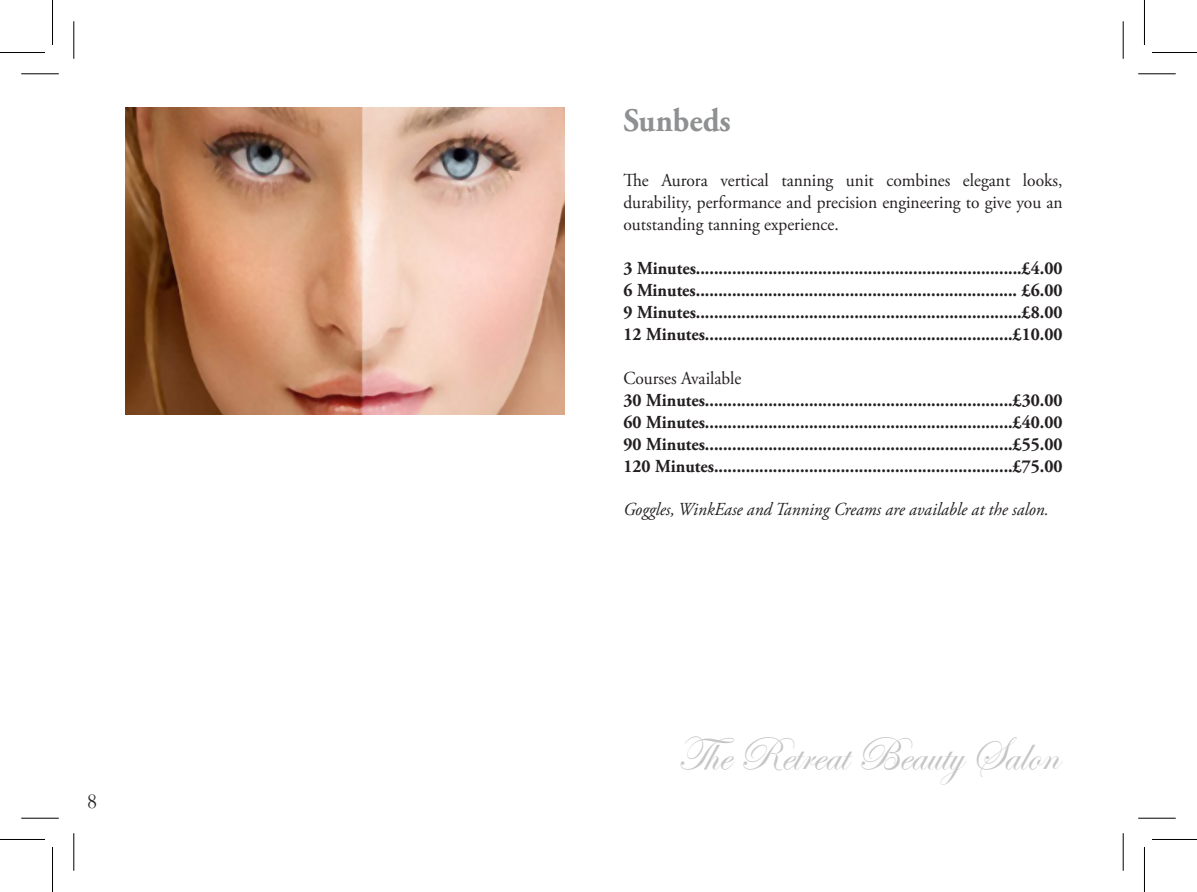
<style>
.page{position:relative;width:1197px;height:892px;background:#fff}
.page>*{position:absolute;margin:0;border:0;box-sizing:border-box;transform-origin:0 0}
.t1{font:48.5px "Edwardian Script ITC";color:#c6c5c7;scale:.95 1}
.t2{font:700 33px "Adobe Garamond Pro";color:#8e9091;scale:.95 1}
.t3{font:22px "Garamond";color:#231f20;scale:.95 1}
.t4{font:700 18.25px/22px "Adobe Garamond Pro";color:#231f20;text-align:justify;scale:.95 1}
.t5{font:18.25px/22px "Adobe Garamond Pro";color:#231f20;text-align:justify;scale:.95 1}
.t6{font:italic 18.25px "Adobe Garamond Pro";color:#231f20;scale:.95 1}
.s1{font-weight:400}
</style>
<div class="page">
<img style="left:125px;top:107px;width:439px;height:308px">
<hr style="left:21px;top:73px;width:38px;height:1px;background:#000">
<hr style="left:1138px;top:73px;width:37px;height:1px;background:#000">
<hr style="left:21px;top:817px;width:38px;height:1px;background:#000">
<hr style="left:1138px;top:817px;width:37px;height:1px;background:#000">
<hr style="left:73px;top:21px;width:1px;height:38px;background:#000">
<hr style="left:73px;top:833px;width:1px;height:37px;background:#000">
<hr style="left:1122px;top:21px;width:1px;height:38px;background:#000">
<hr style="left:1122px;top:833px;width:1px;height:37px;background:#000">
<hr style="left:0;top:52px;width:45px;height:1px;background:#000">
<hr style="left:1151px;top:52px;width:45px;height:1px;background:#000">
<hr style="left:0;top:839px;width:45px;height:1px;background:#000">
<hr style="left:1151px;top:839px;width:45px;height:1px;background:#000">
<hr style="left:52px;top:0;width:1px;height:45px;background:#000">
<hr style="left:52px;top:847px;width:1px;height:45px;background:#000">
<hr style="left:1143px;top:0;width:1px;height:45px;background:#000">
<hr style="left:1143px;top:847px;width:1px;height:45px;background:#000">
<p class="t3" style="left:87px;top:788px;width:12px">8</p>
<p class="t2" style="left:623px;top:101px;width:115px">Sunbeds</p>
<p class="t5" style="left:623px;top:170px;width:464px">The Aurora vertical tanning unit combines elegant looks, durability, performance and precision engineering to give you an outstanding tanning experience.</p>
<p class="t4" style="left:623px;top:257px;width:464px">3 Minutes........................................................................£4.00<br>6 Minutes....................................................................... £6.00<br>9 Minutes........................................................................£8.00<br>12 Minutes....................................................................£10.00</p>
<p class="t4" style="left:623px;top:367px;width:464px;text-align:left"><span class="s1">Courses Available<br></span>30 Minutes....................................................................£30.00<br>60 Minutes....................................................................£40.00<br>90 Minutes....................................................................£55.00<br>120 Minutes..................................................................£75.00</p>
<p class="t6" style="left:623px;top:498px;width:449px">Goggles, WinkEase and Tanning Creams are available at the salon.</p>
<p class="t1" style="left:677px;top:728px;width:403px">The Retreat Beauty Salon</p>
</div>
